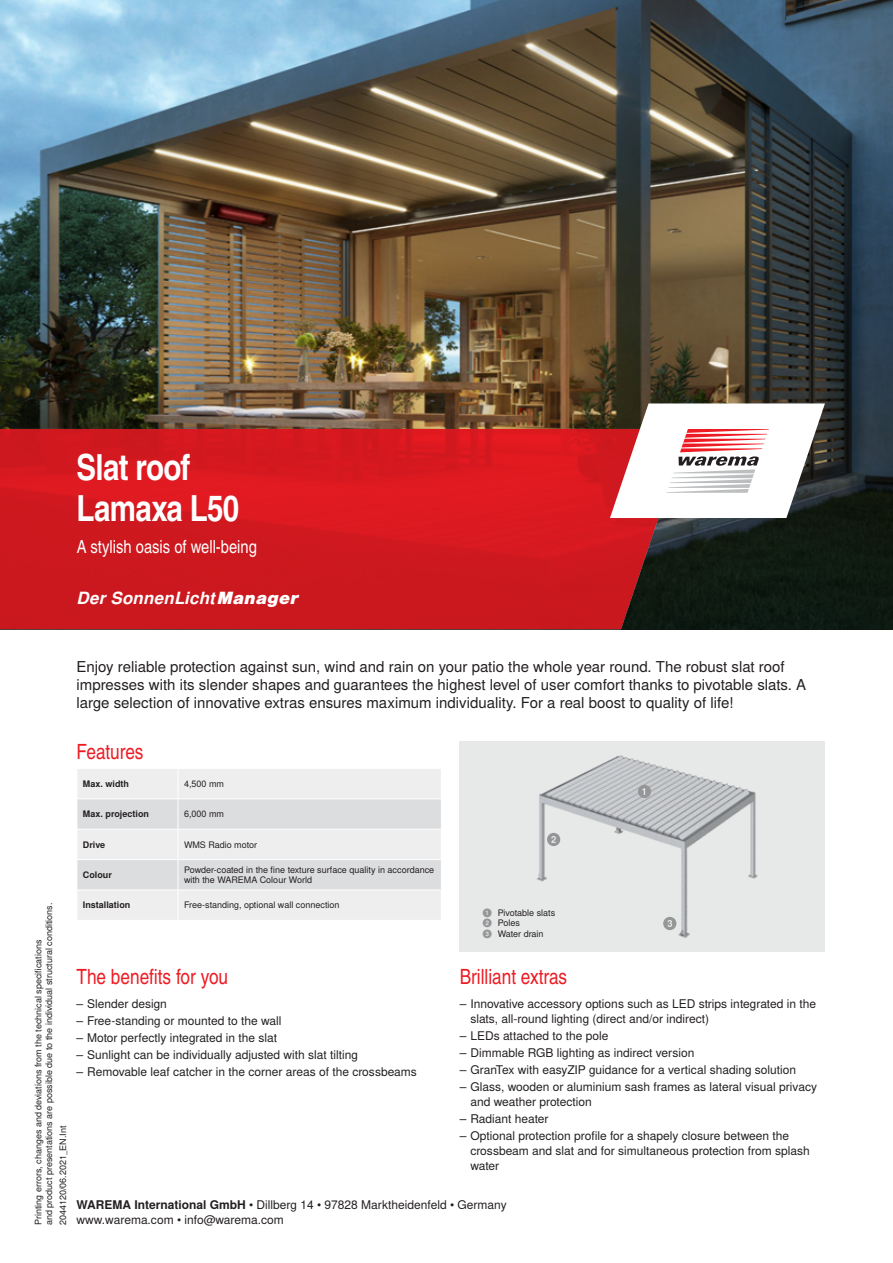
<style>
.page{position:relative;width:893px;height:1263px;background:#fff}
.page>*{position:absolute;margin:0;border:0;box-sizing:border-box;transform-origin:0 0}
.t1{font:700 36px/40.5px "Warema Nimbus Cnd";letter-spacing:-.02em;color:#fff}
.t2{font:21px "Warema Nimbus Cnd";color:#ed1c24}
.t3{font:18px "Warema Nimbus Cnd";color:#fff}
.t4{font:italic 700 16.8px "Warema Nimbus";letter-spacing:.015em;color:#fff}
.t5{font:15px/18px "Warema Nimbus";color:#231f20}
.t6{font:12px/15px "Warema Nimbus";color:#231f20}
.t7{font:9px/10.8px "Warema Nimbus";color:#231f20}
.t8{font:700 9px "Warema Nimbus";color:#231f20}
.s1{font-weight:900}
.s2{font-weight:700;color:#949698}
.s3{font-weight:700}
</style>
<div class="page">
<div style="left:460px;top:741px;width:365px;height:210px;background:#e7e8e8"></div>
<img style="left:0;top:0;width:893px;height:629px">
<img style="left:537px;top:755px;width:221px;height:183px">
<svg style="left:638px;top:785px;width:13px;height:13px"></svg>
<svg style="left:547px;top:833px;width:13px;height:13px"></svg>
<svg style="left:663px;top:917px;width:13px;height:13px"></svg>
<svg style="left:0;top:429px;width:688px;height:200px;background:#ca191f"></svg>
<svg style="left:610px;top:403px;width:215px;height:115px"></svg>
<div style="left:78px;top:891px;width:363px;height:29px;background:#eeeeef"></div>
<svg style="left:77px;top:769px;width:364px;height:121px;background:#e5e6e7"></svg>
<hr style="left:77px;top:859px;width:101px;height:1px;background:#fff">
<hr style="left:77px;top:860px;width:1px;height:30px;background:#fff">
<hr style="left:178px;top:859px;width:264px;height:1px;background:#fff">
<hr style="left:178px;top:860px;width:1px;height:30px;background:#fff">
<hr style="left:178px;top:890px;width:1px;height:30px;background:#fff">
<h1 class="t1" style="left:77px;top:448px;width:164px">Slat roof<br>Lamaxa L50</h1>
<h3 class="t3" style="left:77px;top:536px;width:182px">A stylish oasis of well-being</h3>
<h3 class="t4" style="left:77px;top:588px;width:224px">Der SonnenLicht<span class="s1">Manager</span></h3>
<p class="t5" style="left:77px;top:658px;width:731px">Enjoy reliable protection against sun, wind and rain on your patio the whole year round. The robust slat roof impresses with its slender shapes and guarantees the highest level of user comfort thanks to pivotable slats. A large selection of innovative extras ensures maximum individuality. For a real boost to quality of life!</p>
<p class="t7" style="left:33px;top:1225px;width:324px;rotate:-90deg">Printing errors, changes and deviations from the technical specifications<br>and product presentations are possible due to the individual structural conditions.</p>
<p class="t7" style="left:58px;top:1225px;width:101px;rotate:-90deg">2044120/06.2021_EN.Int</p>
<h2 class="t2" style="left:77px;top:739px;width:68px">Features</h2>
<p class="t8" style="left:83px;top:778px;width:48px">Max. width</p>
<p class="t7" style="left:184px;top:778px;width:42px">4,500 mm</p>
<p class="t8" style="left:83px;top:809px;width:68px">Max. projection</p>
<p class="t7" style="left:184px;top:809px;width:42px">6,000 mm</p>
<p class="t8" style="left:83px;top:839px;width:24px">Drive</p>
<p class="t7" style="left:184px;top:839px;width:75px">WMS Radio motor</p>
<p class="t8" style="left:83px;top:869px;width:31px">Colour</p>
<p class="t7" style="left:184px;top:864px;width:252px">Powder-coated in the fine texture surface quality in accordance with the WAREMA Colour World</p>
<p class="t8" style="left:83px;top:900px;width:49px">Installation</p>
<p class="t7" style="left:184px;top:900px;width:157px">Free-standing, optional wall connection</p>
<h2 class="t2" style="left:77px;top:964px;width:153px">The benefits for you</h2>
<p class="t6" style="left:77px;top:996px;width:92px">– Slender design</p>
<p class="t6" style="left:77px;top:1013px;width:206px">– Free-standing or mounted to the wall</p>
<p class="t6" style="left:77px;top:1030px;width:202px">– Motor perfectly integrated in the slat</p>
<p class="t6" style="left:77px;top:1047px;width:283px">– Sunlight can be individually adjusted with slat tilting</p>
<p class="t6" style="left:77px;top:1064px;width:342px">– Removable leaf catcher in the corner areas of the crossbeams</p>
<p class="t7" style="left:483px;top:907px;width:74px"><span class="s2">➊</span> Pivotable slats<br><span class="s2">➋</span> Poles<br><span class="s2">➌</span> Water drain</p>
<h2 class="t2" style="left:460px;top:964px;width:109px">Brilliant extras</h2>
<p class="t6" style="left:470px;top:996px;width:347px;text-indent:-11px">– Innovative accessory options such as LED strips integrated in the slats, all-round lighting (direct and/or indirect)</p>
<p class="t6" style="left:460px;top:1028px;width:150px">– LEDs attached to the pole</p>
<p class="t6" style="left:460px;top:1045px;width:236px">– Dimmable RGB lighting as indirect version</p>
<p class="t6" style="left:460px;top:1062px;width:338px">– GranTex with easyZIP guidance for a vertical shading solution</p>
<p class="t6" style="left:470px;top:1079px;width:348px;text-indent:-11px">– Glass, wooden or aluminium sash frames as lateral visual privacy and weather protection</p>
<p class="t6" style="left:460px;top:1112px;width:90px">– Radiant heater</p>
<p class="t6" style="left:470px;top:1129px;width:341px;text-indent:-11px">– Optional protection profile for a shapely closure between the crossbeam and slat and for simultaneous protection from splash water</p>
<p class="t6" style="left:77px;top:1197px;width:432px"><span class="s3">WAREMA International GmbH</span> • Dillberg 14 • 97828 Marktheidenfeld • Germany</p>
<p class="t6" style="left:77px;top:1212px;width:209px">www.warema.com • info@warema.com</p>
</div>
